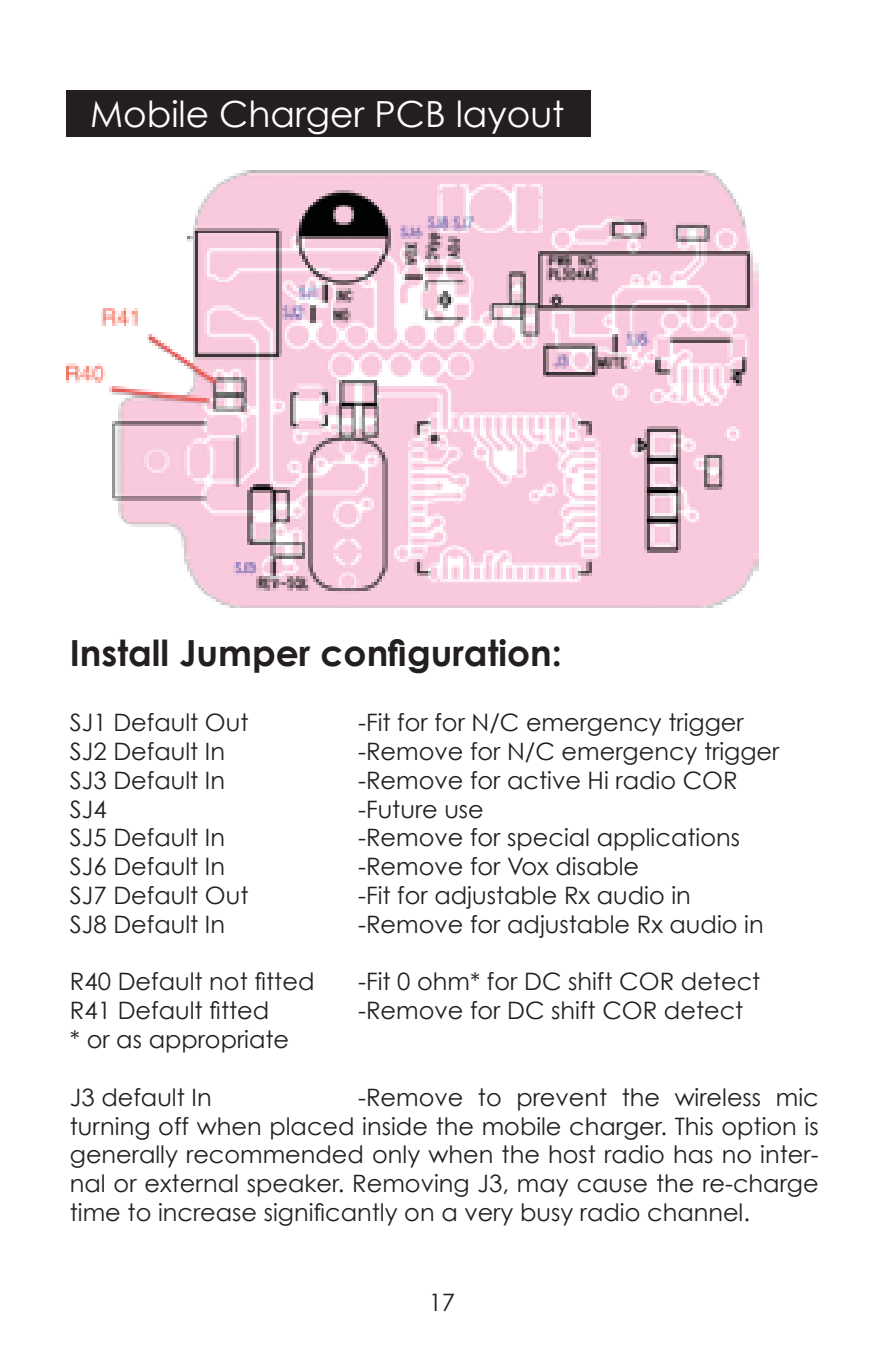
<style>
.page{position:relative;width:885px;height:1361px;background:#fff}
.page>*{position:absolute;margin:0;border:0;box-sizing:border-box;transform-origin:0 0}
.t1{font:700 36px "Century Gothic";color:#231f20}
.t2{font:36px "Century Gothic";color:#fff}
.t3{font:24px/28.8px "Century Gothic";color:#231f20;text-align:justify}
</style>
<div class="page">
<div style="left:66px;top:91px;width:524px;height:46px;background:#231f20"></div>
<img style="left:66px;top:170px;width:692px;height:438px">
<h1 class="t2" style="left:90px;top:92px;width:476px">Mobile Charger PCB layout</h1>
<h1 class="t1" style="left:70px;top:630px;width:493px">Install Jumper configuration:</h1>
<p class="t3" style="left:70px;top:708px;width:180px">SJ1 Default Out</p>
<p class="t3" style="left:358px;top:708px;width:387px">-Fit for for N/C emergency trigger</p>
<p class="t3" style="left:70px;top:736px;width:157px">SJ2 Default In</p>
<p class="t3" style="left:358px;top:736px;width:423px">-Remove for N/C emergency trigger</p>
<p class="t3" style="left:70px;top:765px;width:157px">SJ3 Default In</p>
<p class="t3" style="left:358px;top:765px;width:381px">-Remove for active Hi radio COR</p>
<p class="t3" style="left:70px;top:794px;width:38px">SJ4</p>
<p class="t3" style="left:358px;top:794px;width:127px">-Future use</p>
<p class="t3" style="left:70px;top:823px;width:157px">SJ5 Default In</p>
<p class="t3" style="left:358px;top:823px;width:383px">-Remove for special applications</p>
<p class="t3" style="left:70px;top:852px;width:157px">SJ6 Default In</p>
<p class="t3" style="left:358px;top:852px;width:283px">-Remove for Vox disable</p>
<p class="t3" style="left:70px;top:880px;width:180px">SJ7 Default Out</p>
<p class="t3" style="left:358px;top:880px;width:334px">-Fit for adjustable Rx audio in</p>
<p class="t3" style="left:70px;top:909px;width:157px">SJ8 Default In</p>
<p class="t3" style="left:358px;top:909px;width:407px">-Remove for adjustable Rx audio in</p>
<p class="t3" style="left:70px;top:967px;width:246px">R40 Default not fitted</p>
<p class="t3" style="left:358px;top:967px;width:404px">-Fit 0 ohm* for DC shift COR detect</p>
<p class="t3" style="left:70px;top:996px;width:201px">R41 Default fitted</p>
<p class="t3" style="left:358px;top:996px;width:387px">-Remove for DC shift COR detect</p>
<p class="t3" style="left:70px;top:1024px;width:221px">* or as appropriate</p>
<p class="t3" style="left:70px;top:1082px;width:143px">J3 default In</p>
<p class="t3" style="left:70px;top:1082px;width:750px;text-indent:288px">-Remove to prevent the wireless mic turning off when placed inside the mobile charger. This option is generally recommended only when the host radio has no inter&shy;nal or external speaker. Removing J3, may cause the re-charge time to increase significantly on a very busy radio channel.</p>
<p class="t3" style="left:428px;top:1287px;width:28px">17</p>
</div>
